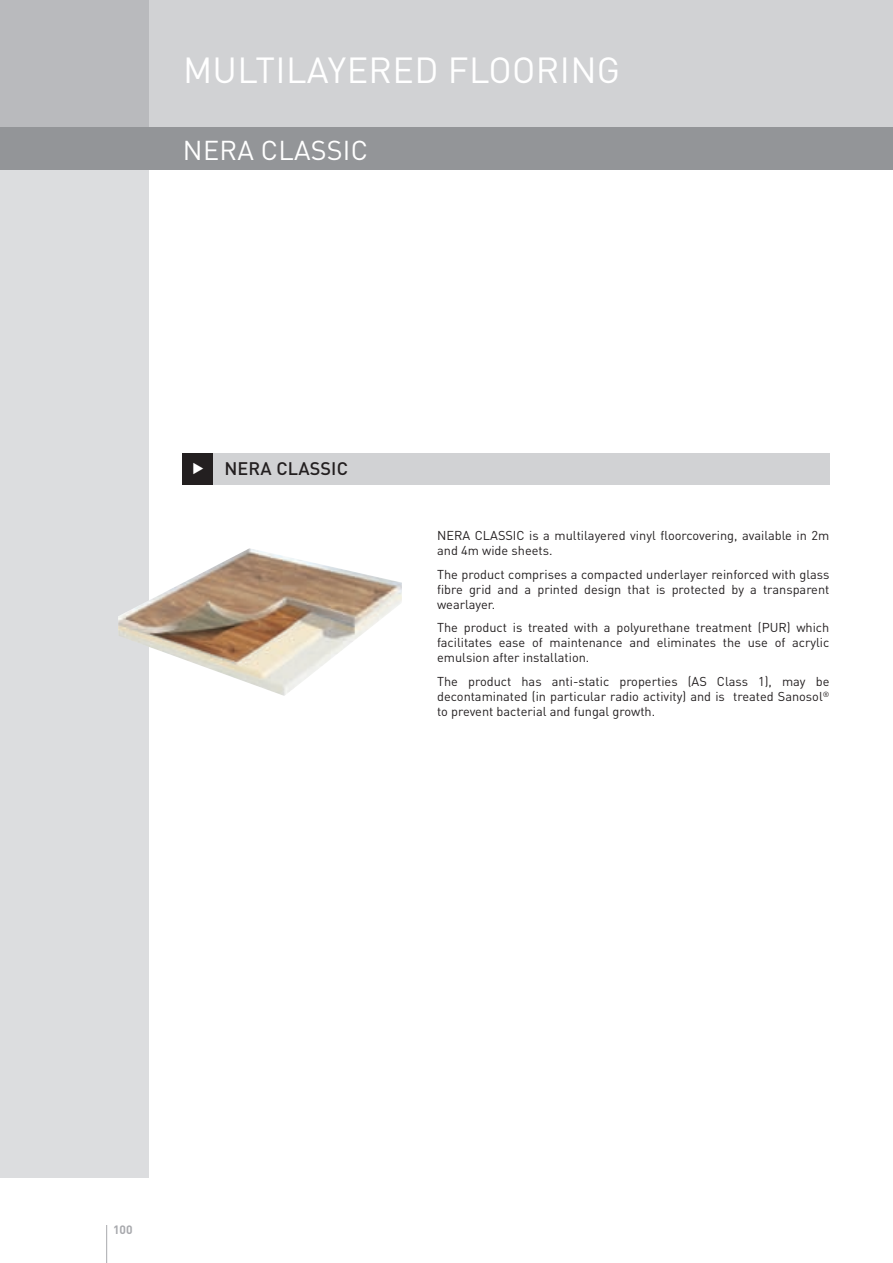
<style>
.page{position:relative;width:893px;height:1263px;background:#fff}
.page>*{position:absolute;margin:0;border:0;box-sizing:border-box;transform-origin:0 0}
.t1{font:35.85px "DIN Pro";letter-spacing:.01em;color:#fff}
.t2{font:27px "DIN Pro";letter-spacing:.01em;color:#fff}
.t3{font:500 18px "DIN Pro";letter-spacing:.01em;color:#231f20}
.t4{font:12.75px/15px "DIN Pro";color:#231f20;text-align:justify}
.t5{font:700 12px "DIN Pro";color:#a8a9ad}
.s1{color:#fff}
</style>
<div class="page">
<div style="left:0;top:0;width:893px;height:128px;background:#d1d2d4"></div>
<div style="left:0;top:128px;width:149px;height:1050px;background:#dcdddf"></div>
<div style="left:0;top:0;width:149px;height:128px;background:#b9babd"></div>
<div style="left:182px;top:453px;width:32px;height:32px;background:#231f20"></div>
<div style="left:213px;top:453px;width:616px;height:32px;background:#d1d2d4"></div>
<div style="left:0;top:128px;width:893px;height:42px;background:#939598"></div>
<img style="left:118px;top:548px;width:284px;height:148px">
<hr style="left:106px;top:1225px;width:1px;height:38px;background:#a8a9ad">
<h1 class="t1" style="left:183px;top:45px;width:439px">Multilayered flooring</h1>
<h2 class="t2" style="left:183px;top:132px;width:186px">nera ClaSSiC</h2>
<h3 class="t3" style="left:190px;top:457px;width:160px"><span class="s1">◆</span> NERA CLASSIC</h3>
<p class="t4" style="left:437px;top:528px;width:394px">nera ClaSSiC is a multilayered vinyl floorcovering, available in 2m and 4m wide sheets.</p>
<p class="t4" style="left:437px;top:566px;width:394px">the product comprises a compacted underlayer reinforced with glass fibre grid and a printed design that is protected by a transparent wearlayer.</p>
<p class="t4" style="left:437px;top:620px;width:394px">the product is treated with a polyurethane treatment (Pur) which facilitates ease of maintenance and eliminates the use of acrylic emulsion after installation.</p>
<p class="t4" style="left:437px;top:673px;width:394px">the product has anti-static properties (aS Class 1), may be decontaminated (in particular radio activity) and is treated Sanosol<sup>® </sup>to prevent bacterial and fungal growth.</p>
<p class="t5" style="left:113px;top:1222px;width:21px">100</p>
</div>
